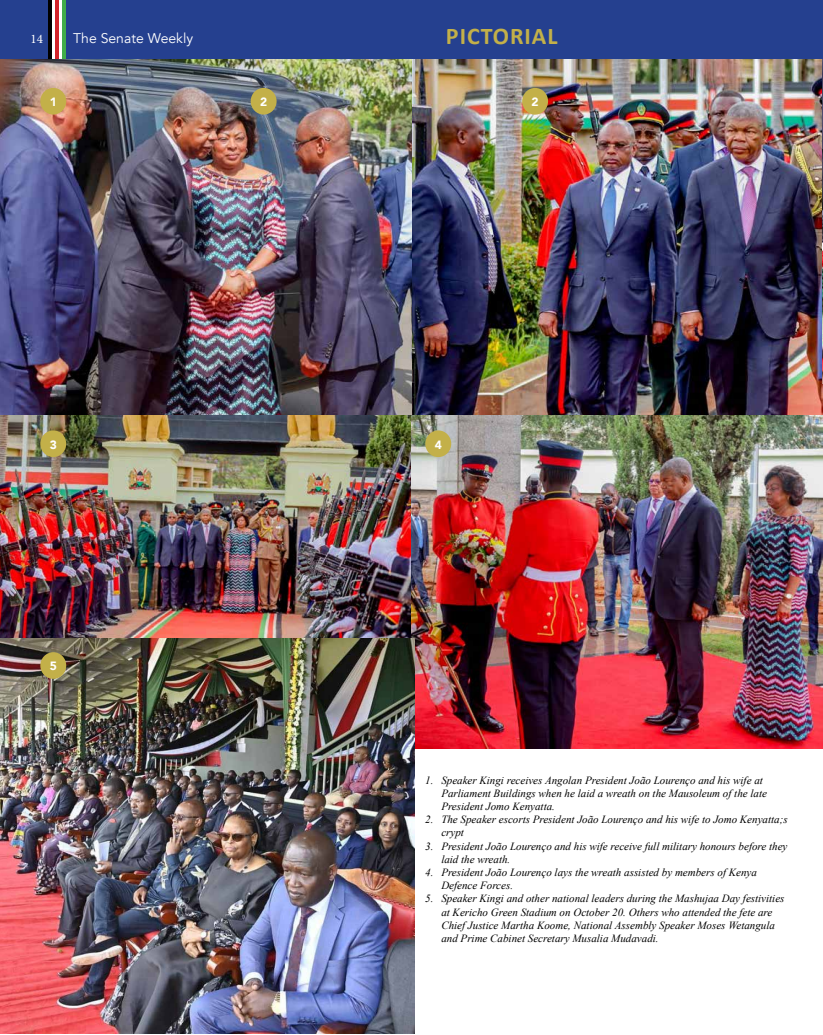
<style>
.page{position:relative;width:823px;height:1035px;background:#fff}
.page>*{position:absolute;margin:0;border:0;box-sizing:border-box;transform-origin:0 0}
.t1{font:700 24px "Calibri";letter-spacing:.04em;color:#c3b049}
.t2{font:14px "Avenir";color:#fff}
.t3{font:13px "Minion Pro";color:#fff}
.t4{font:900 12px "Avenir";color:#fff}
.t5{font:italic 11px/13.2px "Times New Roman";color:#000}
</style>
<div class="page">
<div style="left:0;top:0;width:822px;height:60px;background:#25408f"></div>
<hr style="left:48px;top:0;width:4px;height:59px;background:#000">
<div style="left:54px;top:0;width:5px;height:59px;background:#d2232a"></div>
<div style="left:61px;top:0;width:5px;height:59px;background:#41ad49"></div>
<hr style="left:53px;top:0;width:2px;height:59px;background:#fff">
<hr style="left:59px;top:0;width:3px;height:59px;background:#fff">
<img style="left:411px;top:60px;width:411px;height:355px">
<img style="left:0;top:59px;width:411px;height:356px">
<img style="left:0;top:415px;width:411px;height:224px">
<img style="left:411px;top:415px;width:411px;height:333px">
<img style="left:0;top:639px;width:414px;height:395px">
<img style="left:822px;top:60px;width:1px;height:323px">
<div style="left:40px;top:88px;width:26px;height:27px;background:#c3b049;border-radius:50%"></div>
<div style="left:250px;top:88px;width:26px;height:27px;background:#c3b049;border-radius:50%"></div>
<div style="left:522px;top:88px;width:25px;height:27px;background:#c3b049;border-radius:50%"></div>
<div style="left:40px;top:430px;width:26px;height:27px;background:#c3b049;border-radius:50%"></div>
<div style="left:425px;top:430px;width:26px;height:27px;background:#c3b049;border-radius:50%"></div>
<div style="left:40px;top:652px;width:26px;height:27px;background:#c3b049;border-radius:50%"></div>
<p class="t3" style="left:31px;top:30px;width:14px">14</p>
<p class="t2" style="left:73px;top:30px;width:121px">The Senate Weekly</p>
<h1 class="t1" style="left:445px;top:19px;width:113px">PICTORIAL</h1>
<p class="t4" style="left:50px;top:92px;width:9px">1</p>
<p class="t4" style="left:260px;top:92px;width:9px">2</p>
<p class="t4" style="left:531px;top:92px;width:9px">2</p>
<p class="t4" style="left:50px;top:434px;width:9px">3</p>
<p class="t4" style="left:434px;top:434px;width:9px">4</p>
<p class="t4" style="left:50px;top:656px;width:9px">5</p>
<p class="t5" style="left:441px;top:773px;width:327px;text-indent:-16px">1. Speaker Kingi receives Angolan President João Lourenço and his wife at<br>Parliament Buildings when he laid a wreath on the Mausoleum of the late<br>President Jomo Kenyatta.</p>
<p class="t5" style="left:441px;top:812px;width:347px;text-indent:-16px">2. The Speaker escorts President João Lourenço and his wife to Jomo Kenyatta;s crypt</p>
<p class="t5" style="left:441px;top:839px;width:347px;text-indent:-16px">3. President João Lourenço and his wife receive full military honours before they laid the wreath.</p>
<p class="t5" style="left:441px;top:865px;width:317px;text-indent:-16px">4. President João Lourenço lays the wreath assisted by members of Kenya<br>Defence Forces.</p>
<p class="t5" style="left:441px;top:892px;width:344px;text-indent:-16px">5. Speaker Kingi and other national leaders during the Mashujaa Day festivities at Kericho Green Stadium on October 20. Others who attended the fete are Chief Justice Martha Koome, National Assembly Speaker Moses Wetangula and Prime Cabinet Secretary Musalia Mudavadi.</p>
</div>
